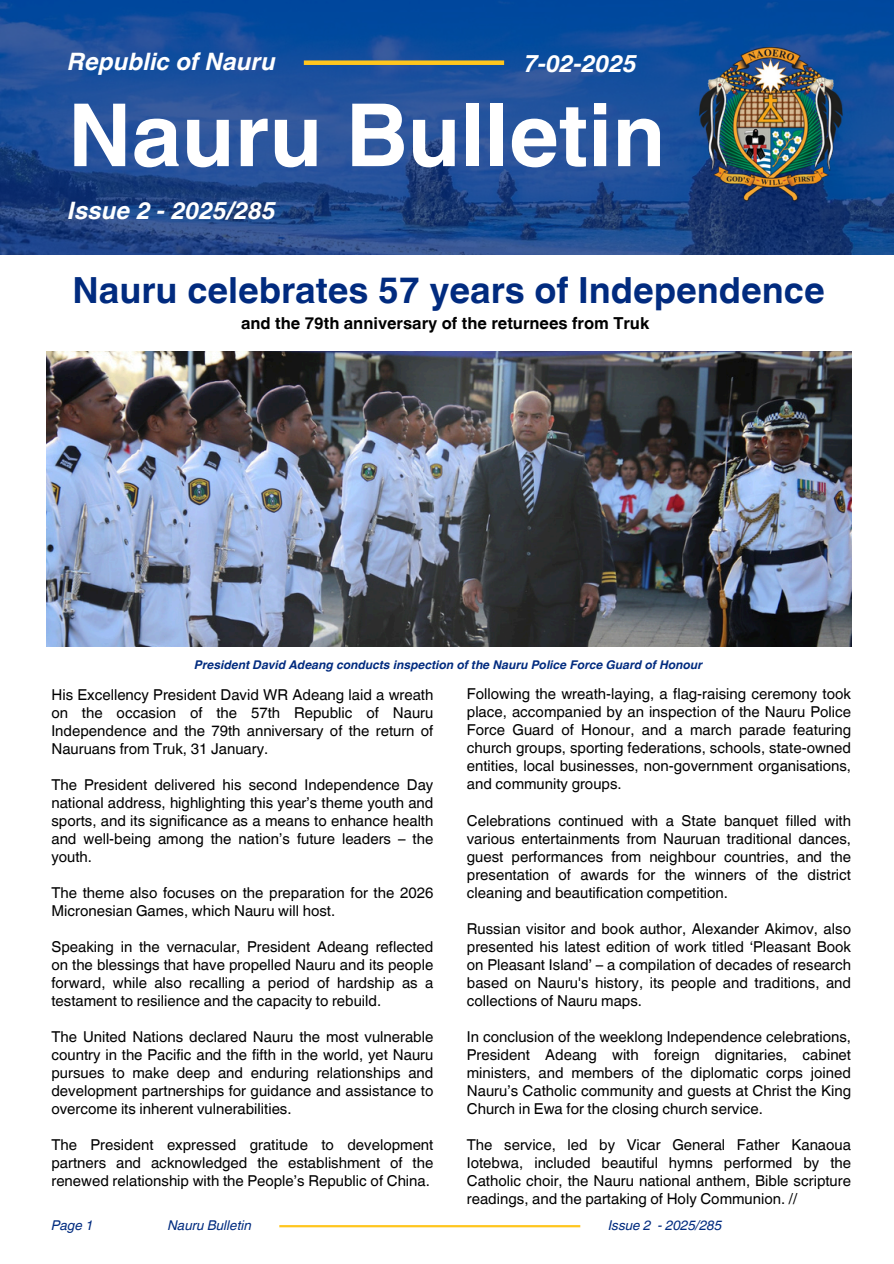
<style>
.page{position:relative;width:894px;height:1264px;background:#fff}
.page>*{position:absolute;margin:0;border:0;box-sizing:border-box;transform-origin:0 0}
.t1{font:700 87px "Helvetica World";color:#fff}
.t2{font:700 36px "Helvetica World";color:#012b7f}
.t3{font:italic 700 24px "Helvetica World";color:#fff}
.t4{font:700 16.5px "Helvetica World";color:#000}
.t5{font:15px/18px "Helvetica World";color:#000;text-align:justify}
.t6{font:italic 13.5px "Helvetica World";color:#012b7f}
.t7{font:italic 700 12px "Helvetica World";color:#012b7f}
</style>
<div class="page">
<svg style="left:0;top:0;width:893px;height:254px;background:#1b4b94"></svg>
<div style="left:304px;top:60px;width:200px;height:5px;background:#ffc61e"></div>
<img style="left:693px;top:47px;width:155px;height:156px">
<hr style="left:279px;top:1224px;width:301px;height:3px;background:#ffc61e">
<img style="left:47px;top:352px;width:804px;height:294px">
<h3 class="t3" style="left:68px;top:42px;width:209px">Republic of Nauru</h3>
<h3 class="t3" style="left:523px;top:44px;width:114px">7-02-2025</h3>
<p class="t1" style="left:68px;top:64px;width:598px">Nauru Bulletin</p>
<p class="t3" style="left:68px;top:191px;width:209px">Issue 2 - 2025/285</p>
<p class="t2" style="left:72px;top:260px;width:753px">Nauru celebrates 57 years of Independence</p>
<h5 class="t4" style="left:241px;top:310px;width:409px">and the 79th anniversary of the returnees from Truk</h5>
<h5 class="t7" style="left:194px;top:654px;width:509px">President David Adeang conducts inspection of the Nauru Police Force Guard of Honour</h5>
<h4 class="t5" style="left:51px;top:685px;width:383px">His Excellency President David WR Adeang laid a wreath on the occasion of the 57th Republic of Nauru Independence and the 79th anniversary of the return of Nauruans from Truk, 31 January.</h4>
<p class="t5" style="left:51px;top:775px;width:383px">The President delivered his second Independence Day national address, highlighting this year’s theme youth and sports, and its significance as a means to enhance health and well-being among the nation’s future leaders – the youth.</p>
<p class="t5" style="left:51px;top:883px;width:383px">The theme also focuses on the preparation for the 2026<br>Micronesian Games, which Nauru will host.</p>
<h5 class="t5" style="left:51px;top:937px;width:383px">Speaking in the vernacular, President Adeang reflected on the blessings that have propelled Nauru and its people forward, while also recalling a period of hardship as a testament to resilience and the capacity to rebuild.</h5>
<h5 class="t5" style="left:51px;top:1027px;width:383px">The United Nations declared Nauru the most vulnerable country in the Pacific and the fifth in the world, yet Nauru pursues to make deep and enduring relationships and development partnerships for guidance and assistance to overcome its inherent vulnerabilities.</h5>
<h5 class="t5" style="left:51px;top:1135px;width:383px">The President expressed gratitude to development partners and acknowledged the establishment of the renewed relationship with the People’s Republic of China.</h5>
<h5 class="t5" style="left:466px;top:685px;width:385px">Following the wreath-laying, a flag-raising ceremony took place, accompanied by an inspection of the Nauru Police Force Guard of Honour, and a march parade featuring church groups, sporting federations, schools, state-owned entities, local businesses, non-government organisations, and community groups.</h5>
<h5 class="t5" style="left:466px;top:811px;width:385px">Celebrations continued with a State banquet filled with various entertainments from Nauruan traditional dances, guest performances from neighbour countries, and the presentation of awards for the winners of the district cleaning and beautification competition.</h5>
<h5 class="t5" style="left:466px;top:919px;width:385px">Russian visitor and book author, Alexander Akimov, also presented his latest edition of work titled ‘Pleasant Book on Pleasant Island’ – a compilation of decades of research based on Nauru's history, its people and traditions, and collections of Nauru maps.</h5>
<h5 class="t5" style="left:466px;top:1027px;width:385px">In conclusion of the weeklong Independence celebrations, President Adeang with foreign dignitaries, cabinet ministers, and members of the diplomatic corps joined Nauru’s Catholic community and guests at Christ the King Church in Ewa for the closing church service.</h5>
<h5 class="t5" style="left:466px;top:1135px;width:385px">The service, led by Vicar General Father Kanaoua Iotebwa, included beautiful hymns performed by the Catholic choir, the Nauru national anthem, Bible scripture readings, and the partaking of Holy Communion. //</h5>
<h2 class="t6" style="left:51px;top:1213px;width:43px">Page 1</h2>
<h1 class="t6" style="left:168px;top:1213px;width:85px">Nauru Bulletin</h1>
<h3 class="t6" style="left:608px;top:1213px;width:115px">Issue 2 - 2025/285</h3>
</div>
